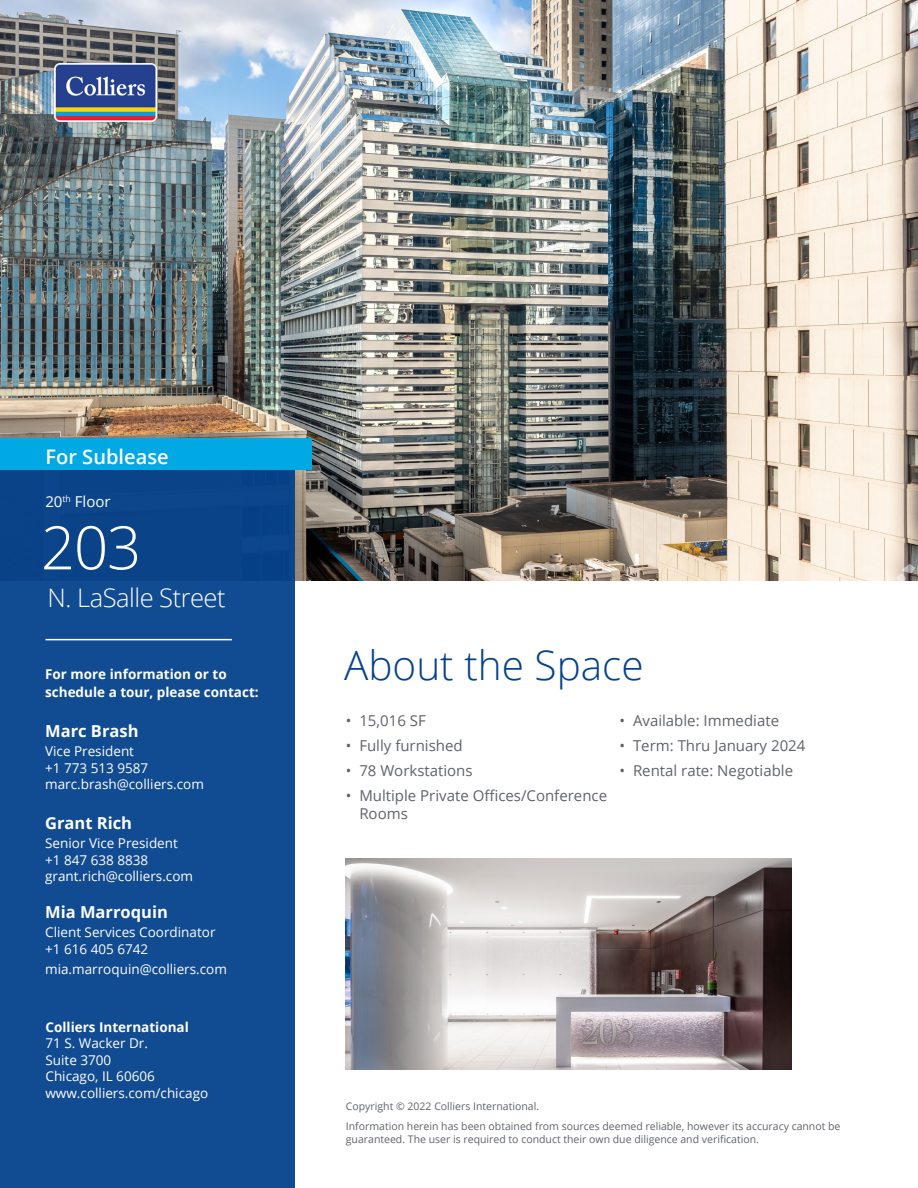
<style>
.page{position:relative;width:918px;height:1188px;background:#fff}
.page>*{position:absolute;margin:0;border:0;box-sizing:border-box;transform-origin:0 0}
.t1{font:300 60px "Open Sans";color:#fff}
.t2{font:300 40.5px "Open Sans";color:#05428c}
.t3{font:300 25.5px "Open Sans";letter-spacing:-.02em;color:#fff}
.t4{font:600 20.1px "Open Sans";color:#fff}
.t5{font:700 16.5px "Open Sans";color:#fff}
.t6{font:15px/18px "Open Sans";color:#5f6369}
.t7{font:15px "Open Sans";color:#fff}
.t8{font:13.5px "Open Sans";color:#fff}
.t9{font:700 13.5px/18px "Open Sans";color:#fff}
.t10{font:10.5px/12.6px "Open Sans";color:#5f6369}
</style>
<div class="page">
<img style="left:0;top:0;width:918px;height:580px">
<div style="left:0;top:462px;width:295px;height:726px;background:#114b91"></div>
<img style="left:55px;top:63px;width:102px;height:58px">
<hr style="left:45px;top:639px;width:187px;height:1px;background:#fff">
<div style="left:0;top:439px;width:312px;height:31px;background:#00a8e4"></div>
<img style="left:346px;top:858px;width:446px;height:212px">
<p class="t4" style="left:45px;top:443px;width:125px">For Sublease</p>
<p class="t7" style="left:45px;top:491px;width:67px">20<sup>th</sup> Floor</p>
<p class="t1" style="left:41px;top:506px;width:102px">203</p>
<p class="t3" style="left:48px;top:580px;width:179px">N. LaSalle Street</p>
<p class="t9" style="left:45px;top:665px;width:215px">For more information or to schedule a tour, please contact:</p>
<p class="t5" style="left:45px;top:719px;width:95px">Marc Brash</p>
<p class="t8" style="left:45px;top:742px;width:90px">Vice President</p>
<p class="t8" style="left:45px;top:759px;width:105px">+1 773 513 9587</p>
<p class="t8" style="left:45px;top:775px;width:160px">marc.brash@colliers.com</p>
<p class="t5" style="left:45px;top:811px;width:88px">Grant Rich</p>
<p class="t8" style="left:45px;top:834px;width:134px">Senior Vice President</p>
<p class="t8" style="left:45px;top:851px;width:105px">+1 847 638 8838</p>
<p class="t8" style="left:45px;top:867px;width:149px">grant.rich@colliers.com</p>
<p class="t5" style="left:45px;top:900px;width:124px">Mia Marroquin</p>
<p class="t8" style="left:45px;top:923px;width:172px">Client Services Coordinator</p>
<p class="t8" style="left:45px;top:940px;width:105px">+1 616 405 6742</p>
<p class="t8" style="left:45px;top:959px;width:183px">mia.marroquin@colliers.com</p>
<p class="t9" style="left:45px;top:1017px;width:145px">Colliers International</p>
<p class="t8" style="left:45px;top:1034px;width:104px">71 S. Wacker Dr.</p>
<p class="t8" style="left:45px;top:1051px;width:67px">Suite 3700</p>
<p class="t8" style="left:45px;top:1067px;width:111px">Chicago, IL 60606</p>
<p class="t8" style="left:45px;top:1084px;width:164px">www.colliers.com/chicago</p>
<p class="t2" style="left:344px;top:638px;width:301px">About the Space</p>
<p class="t6" style="left:346px;top:712px;width:81px">• 15,016 SF</p>
<p class="t6" style="left:346px;top:736px;width:118px">• Fully furnished</p>
<p class="t6" style="left:346px;top:761px;width:128px">• 78 Workstations</p>
<p class="t6" style="left:359px;top:786px;width:249px;text-indent:-14px">• Multiple Private Offices/Conference<br>Rooms</p>
<p class="t6" style="left:620px;top:712px;width:161px">• Available: Immediate</p>
<p class="t6" style="left:620px;top:736px;width:187px">• Term: Thru January 2024</p>
<p class="t6" style="left:620px;top:761px;width:175px">• Rental rate: Negotiable</p>
<p class="t10" style="left:346px;top:1099px;width:195px">Copyright © 2022 Colliers International.</p>
<p class="t10" style="left:346px;top:1120px;width:496px">Information herein has been obtained from sources deemed reliable, however its accuracy cannot be guaranteed. The user is required to conduct their own due diligence and verification.</p>
</div>
